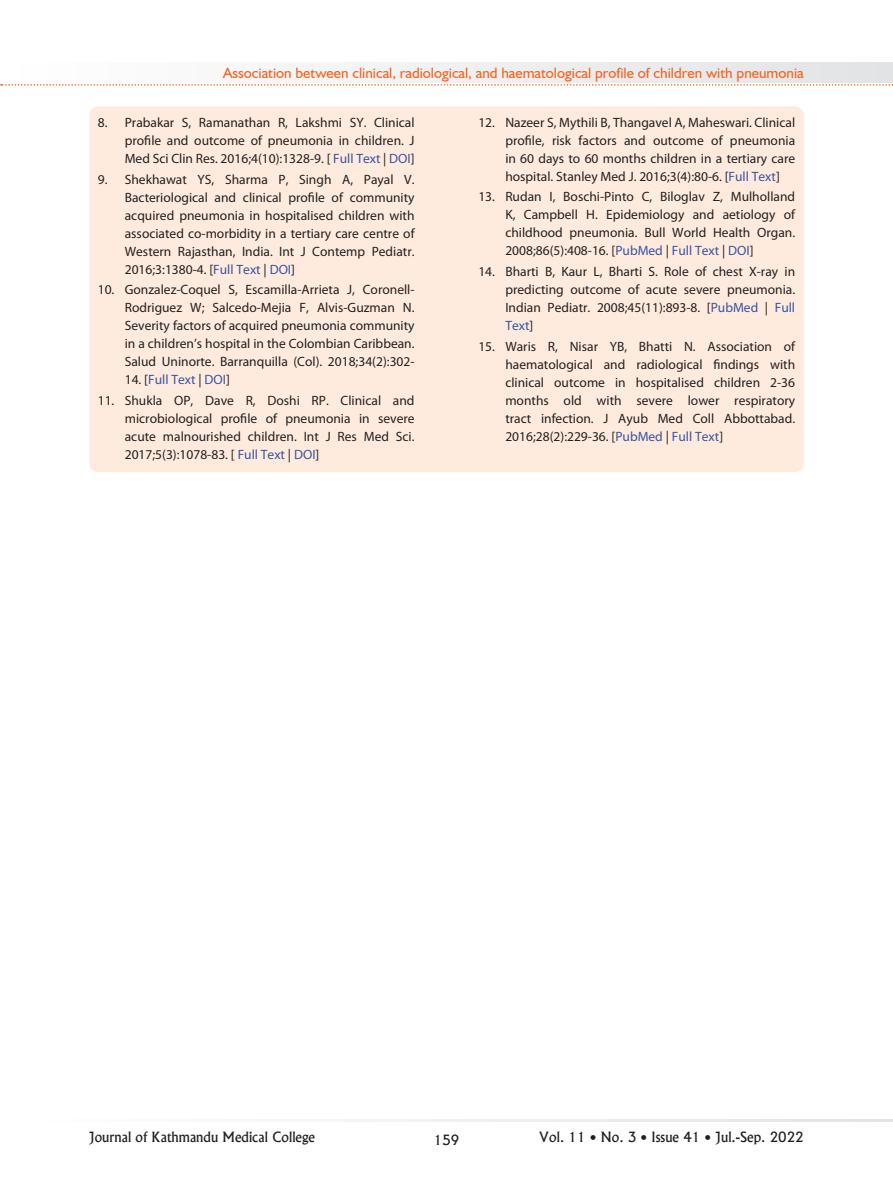
<style>
.page{position:relative;width:893px;height:1191px;background:#fff}
.page>*{position:absolute;margin:0;border:0;box-sizing:border-box;transform-origin:0 0}
.t1{font:15px "Humanist 521 BT";color:#f36421}
.t2{font:13.5px/18px "Myriad Pro";color:#231f20;text-align:justify}
.t3{font:13.5px "Alaska";color:#231f20}
.t4{font:13.5px "Myriad Pro";color:#3853a3}
.s1{color:#3853a3}
.s2{color:#231f20}
</style>
<div class="page">
<svg style="left:313px;top:1119px;width:580px;height:2px"></svg>
<div style="left:1px;top:63px;width:892px;height:20px;background:linear-gradient(to right,#fff,#e2e3e5)"></div>
<svg style="left:1px;top:84px;width:892px;height:2px"></svg>
<div style="left:89px;top:106px;width:715px;height:366px;background:#feebdd;border-radius:9px"></div>
<p class="t1" style="left:223px;top:63px;width:582px">Association between clinical, radiological, and haematological profile of children with pneumonia</p>
<p class="t2" style="left:125px;top:113px;width:291px;text-indent:-27px">8. Prabakar S, Ramanathan R, Lakshmi SY. Clinical profile and outcome of pneumonia in children. J Med Sci Clin Res. 2016;4(10):1328-9. [ <span class="s1">Full Text</span> | <span class="s1">DOI</span>]</p>
<p class="t2" style="left:125px;top:170px;width:291px;text-indent:-27px">9. Shekhawat YS, Sharma P, Singh A, Payal V.<br>Bacteriological and clinical profile of community acquired pneumonia in hospitalised children with associated co-morbidity in a tertiary care centre of Western Rajasthan, India. Int J Contemp Pediatr.<br>2016;3:1380-4. [<span class="s1">Full Text</span> | <span class="s1">DOI</span>]</p>
<p class="t2" style="left:125px;top:280px;width:291px;text-indent:-27px">10. Gonzalez-Coquel S, Escamilla-Arrieta J, Coronell-Rodriguez W; Salcedo-Mejia F, Alvis-Guzman N.<br>Severity factors of acquired pneumonia community in a children’s hospital in the Colombian Caribbean.<br>Salud Uninorte. Barranquilla (Col). 2018;34(2):302-</p>
<p class="t4" style="left:125px;top:371px;width:107px"><span class="s2">14. [</span>Full Text <span class="s2">|</span> DOI<span class="s2">]</span></p>
<p class="t2" style="left:125px;top:391px;width:291px;text-indent:-27px">11. Shukla OP, Dave R, Doshi RP. Clinical and microbiological profile of pneumonia in severe acute malnourished children. Int J Res Med Sci.<br>2017;5(3):1078-83. [ <span class="s1">Full Text</span> | <span class="s1">DOI</span>]</p>
<p class="t2" style="left:505px;top:113px;width:291px;text-indent:-27px">12. Nazeer S, Mythili B, Thangavel A, Maheswari. Clinical profile, risk factors and outcome of pneumonia in 60 days to 60 months children in a tertiary care hospital. Stanley Med J. 2016;3(4):80-6. [<span class="s1">Full Text</span>]</p>
<p class="t2" style="left:505px;top:188px;width:291px;text-indent:-27px">13. Rudan I, Boschi-Pinto C, Biloglav Z, Mulholland K, Campbell H. Epidemiology and aetiology of childhood pneumonia. Bull World Health Organ.<br>2008;86(5):408-16. [<span class="s1">PubMed</span> | <span class="s1">Full Text</span> | <span class="s1">DOI</span>]</p>
<p class="t2" style="left:505px;top:262px;width:291px;text-indent:-27px">14. Bharti B, Kaur L, Bharti S. Role of chest X-ray in predicting outcome of acute severe pneumonia.<br>Indian Pediatr. 2008;45(11):893-8. [<span class="s1">PubMed</span> | <span class="s1">Full Text</span>]</p>
<p class="t2" style="left:505px;top:337px;width:291px;text-indent:-27px">15. Waris R, Nisar YB, Bhatti N. Association of haematological and radiological findings with clinical outcome in hospitalised children 2-36 months old with severe lower respiratory tract infection. J Ayub Med Coll Abbottabad.<br>2016;28(2):229-36. [<span class="s1">PubMed</span> | <span class="s1">Full Text</span>]</p>
<p class="t3" style="left:89px;top:1129px;width:227px">Journal of Kathmandu Medical College</p>
<p class="t3" style="left:434px;top:1131px;width:27px">159</p>
<p class="t3" style="left:539px;top:1129px;width:266px">Vol. 11 • No. 3 • Issue 41 • Jul.-Sep. 2022</p>
</div>
